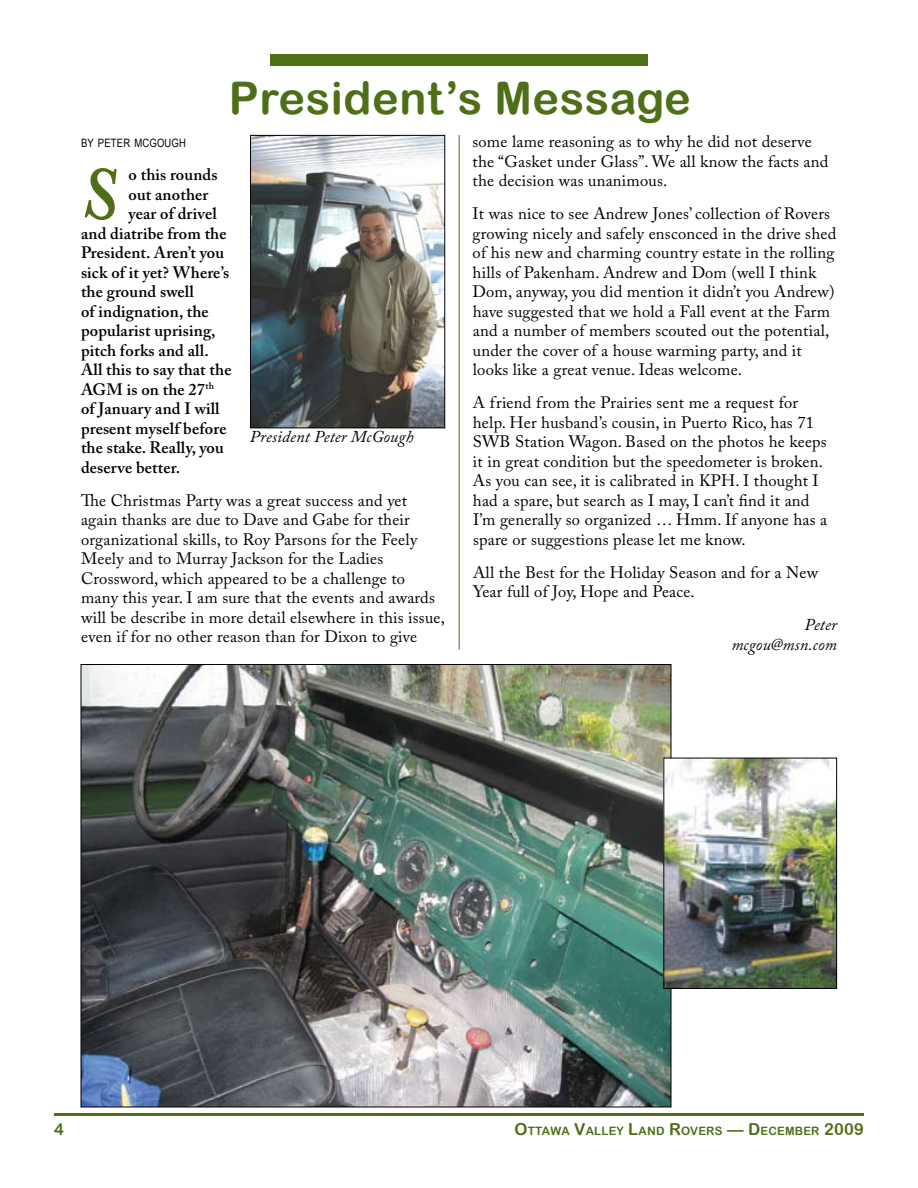
<style>
.page{position:relative;width:918px;height:1188px;background:#fff}
.page>*{position:absolute;margin:0;border:0;box-sizing:border-box;transform-origin:0 0}
.t1{font:italic 600 74.4px "Adobe Caslon Pro";color:#4f6e18}
.t2{font:45px "Arial Rounded MT Bold";letter-spacing:.01em;color:#4f6e18}
.t3{font:16.5px/19.5px "Adobe Caslon Pro";letter-spacing:.015em;color:#000}
.t4{font:600 16.5px "Adobe Caslon Pro";letter-spacing:.01em;color:#000}
.t5{font:italic 16.5px/19.5px "Adobe Caslon Pro";letter-spacing:.01em;color:#000;text-align:right}
.t6{font:11.55px "Arial Rounded MT Bold";letter-spacing:.02em;color:#4f6e18}
.t7{font:11.55px "Arial Narrow";letter-spacing:.015em;color:#000}
.s1{font-size:16.5px}
</style>
<div class="page">
<hr style="left:54px;top:1113px;width:810px;height:3px;background:#4f6e18">
<img style="left:252px;top:137px;width:191px;height:289px">
<div style="left:250px;top:135px;width:195px;height:293px;border:1px solid #000"></div>
<div style="left:270px;top:54px;width:378px;height:12px;background:#4f6e18"></div>
<hr style="left:459px;top:135px;width:1px;height:515px;background:#4f6e18">
<img style="left:83px;top:666px;width:586px;height:439px">
<img style="left:665px;top:760px;width:170px;height:227px">
<div style="left:663px;top:758px;width:174px;height:231px;border:1px solid #000"></div>
<h2 class="t2" style="left:229px;top:71px;width:463px">PRESIDENT’S MESSAGE</h2>
<p class="t3" style="left:472px;top:132px;width:357px">some lame reasoning as to why he did not deserve the “Gasket under Glass”. We all know the facts and the decision was unanimous.</p>
<p class="t3" style="left:473px;top:204px;width:365px">It was nice to see Andrew Jones’ collection of Rovers growing nicely and safely ensconced in the drive shed of his new and charming country estate in the rolling hills of Pakenham. Andrew and Dom (well I think Dom, anyway, you did mention it didn’t you Andrew) have suggested that we hold a Fall event at the Farm and a number of members scouted out the potential, under the cover of a house warming party, and it looks like a great venue. Ideas welcome.</p>
<p class="t3" style="left:473px;top:393px;width:356px">A friend from the Prairies sent me a request for help. Her husband’s cousin, in Puerto Rico, has 71<br>SWB Station Wagon. Based on the photos he keeps it in great condition but the speedometer is broken.<br>As you can see, it is calibrated in KPH. I thought I had a spare, but search as I may, I can’t find it and I’m generally so organized … Hmm. If anyone has a spare or suggestions please let me know.</p>
<p class="t3" style="left:473px;top:562px;width:347px">All the Best for the Holiday Season and for a New<br>Year full of Joy, Hope and Peace.</p>
<p class="t5" style="left:731px;top:615px;width:107px">Peter mcgou@msn.com</p>
<p class="t7" style="left:81px;top:136px;width:107px">BY PETER MCGOUGH</p>
<h1 class="t1" style="left:81px;top:150px;width:50px">S</h1>
<p class="t4" style="left:128px;top:165px;width:91px">o this rounds</p>
<p class="t4" style="left:128px;top:184px;width:81px">out another</p>
<p class="t4" style="left:128px;top:204px;width:90px">year of drivel</p>
<p class="t4" style="left:81px;top:223px;width:147px">and diatribe from the</p>
<p class="t4" style="left:81px;top:243px;width:145px">President. Aren’t you</p>
<p class="t4" style="left:81px;top:262px;width:150px">sick of it yet? Where’s</p>
<p class="t4" style="left:81px;top:282px;width:114px">the ground swell</p>
<p class="t4" style="left:81px;top:301px;width:129px">of indignation, the</p>
<p class="t4" style="left:81px;top:321px;width:136px">popularist uprising,</p>
<p class="t4" style="left:81px;top:340px;width:129px">pitch forks and all.</p>
<p class="t4" style="left:81px;top:360px;width:152px">All this to say that the</p>
<p class="t4" style="left:81px;top:379px;width:135px">AGM is on the 27<sup>th</sup></p>
<p class="t4" style="left:81px;top:399px;width:140px">of January and I will</p>
<p class="t4" style="left:81px;top:418px;width:147px">present myself before</p>
<p class="t4" style="left:81px;top:438px;width:144px">the stake. Really, you</p>
<p class="t4" style="left:81px;top:457px;width:101px">deserve better.</p>
<p class="t3" style="left:81px;top:490px;width:365px">The Christmas Party was a great success and yet again thanks are due to Dave and Gabe for their organizational skills, to Roy Parsons for the Feely Meely and to Murray Jackson for the Ladies Crossword, which appeared to be a challenge to many this year. I am sure that the events and awards will be describe in more detail elsewhere in this issue, even if for no other reason than for Dixon to give</p>
<p class="t5" style="left:250px;top:427px;width:165px">President Peter McGough</p>
<p class="t6" style="left:514px;top:1124px;width:351px"><span class="s1">O</span>TTAWA <span class="s1">V</span>ALLEY <span class="s1">L</span>AND <span class="s1">R</span>OVERS <span class="s1">— D</span> ECEMBER <span class="s1">2009</span></p>
</div>
